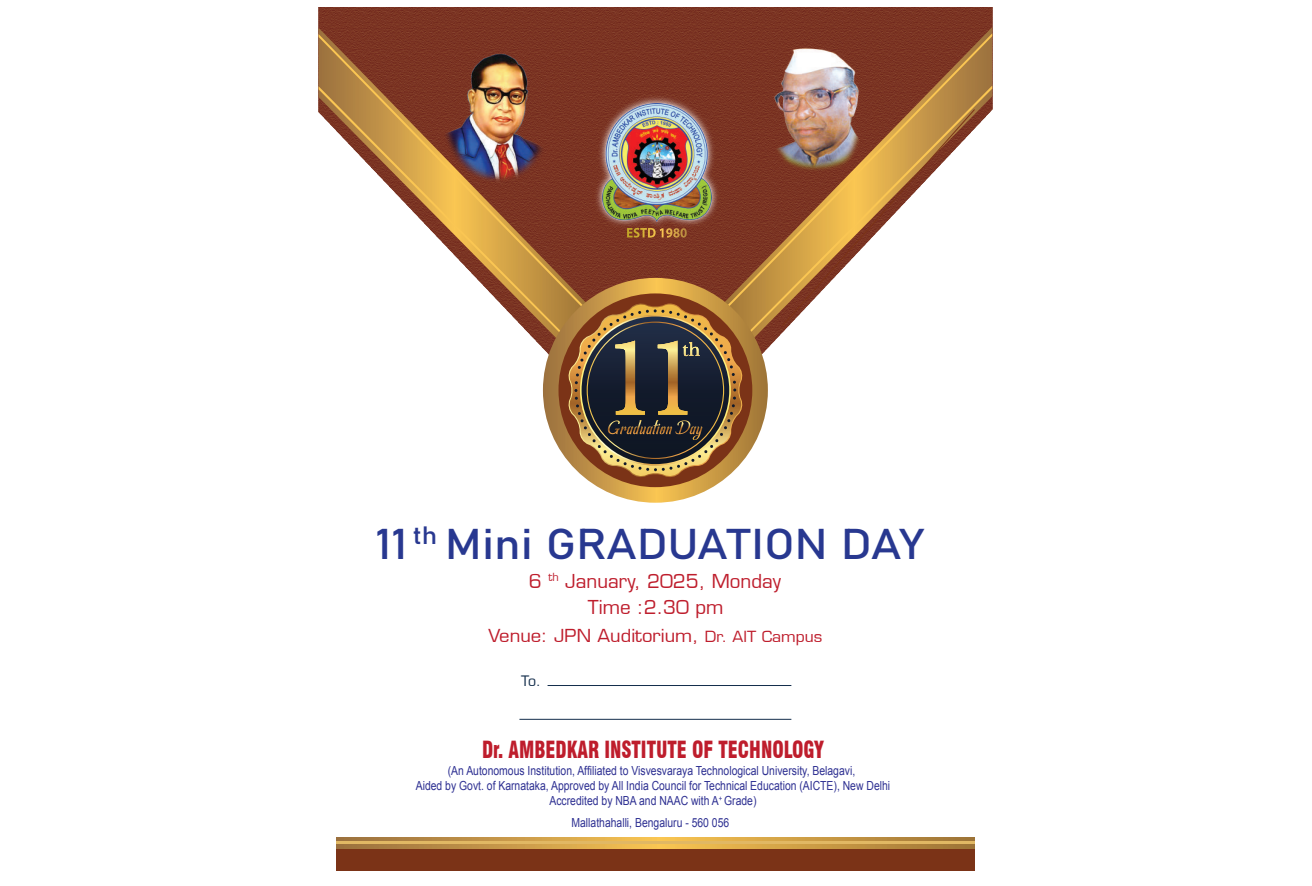
<style>
.page{position:relative;width:1312px;height:886px;background:#fff}
.page>*{position:absolute;margin:0;border:0;box-sizing:border-box;transform-origin:0 0}
.t1{font:42.5px "Bahnschrift";letter-spacing:-.01em;color:#283890;scale:1.12 1}
.t2{font:900 condensed 23.12px "Swiss 721 BT";color:#be1d2c;scale:.83 1}
.t3{font:18.75px "Euromode";color:#be1d2c}
.t4{font:17.5px "Euromode";color:#be1d2c;scale:1.05 1}
.t5{font:14.12px "Euromode";color:#142e4c}
.t6{font:12.5px/15px "Arial";color:#2e3092;text-align:center;scale:.83 1}
.s1{font-size:15px}
</style>
<div class="page">
<div style="left:336px;top:848px;width:638px;height:23px;background:#7b3317"></div>
<svg style="left:336px;top:837px;width:638px;height:11px;background:#cb9d49"></svg>
<hr style="left:336px;top:842px;width:638px;height:2px;background:#e1b864">
<img style="left:318px;top:8px;width:674px;height:447px">
<svg style="left:318px;top:28px;width:269px;height:319px"></svg>
<svg style="left:318px;top:34px;width:269px;height:268px;background:#823f27"></svg>
<svg style="left:318px;top:86px;width:249px;height:253px"></svg>
<svg style="left:718px;top:27px;width:274px;height:320px"></svg>
<svg style="left:727px;top:33px;width:265px;height:269px;background:#823f27"></svg>
<svg style="left:742px;top:86px;width:250px;height:253px"></svg>
<svg style="left:543px;top:278px;width:224px;height:225px;background:#c29446"></svg>
<div style="left:558px;top:293px;width:194px;height:194px;background:#7b3317;border-radius:50%"></div>
<svg style="left:782px;top:110px;width:192px;height:216px"></svg>
<hr style="left:547px;top:685px;width:244px;height:1px;background:#142e4c">
<hr style="left:519px;top:719px;width:272px;height:1px;background:#142e4c">
<svg style="left:627px;top:235px;width:59px;height:3px"></svg>
<img style="left:437px;top:43px;width:127px;height:142px">
<img style="left:763px;top:43px;width:109px;height:130px">
<img style="left:591px;top:93px;width:130px;height:142px">
<img style="left:602px;top:104px;width:109px;height:120px">
<svg style="left:567px;top:302px;width:176px;height:176px;background:#6e573b"></svg>
<h1 class="t1" style="left:375px;top:511px;width:491px">11 <sup>th</sup> Mini GRADUATION DAY</h1>
<h3 class="t3" style="left:529px;top:569px;width:253px">6 <sup>th</sup> January, 2025, Monday</h3>
<h3 class="t4" style="left:488px;top:625px;width:319px">Venue: JPN Auditorium, <span class="s1">Dr. AIT Campus</span></h3>
<h3 class="t3" style="left:587px;top:596px;width:137px">Time :2.30 pm</h3>
<p class="t5" style="left:521px;top:672px;width:21px">To.</p>
<h2 class="t2" style="left:482px;top:736px;width:413px">Dr. AMBEDKAR INSTITUTE OF TECHNOLOGY</h2>
<p class="t6" style="left:415px;top:763px;width:573px">(An Autonomous Institution, Affiliated to Visvesvaraya Technological University, Belagavi,<br>Aided by Govt. of Karnataka, Approved by All India Council for Technical Education (AICTE), New Delhi<br>Accredited by NBA and NAAC with A<sup>+</sup> Grade)</p>
<p class="t6" style="left:571px;top:815px;width:192px">Mallathahalli, Bengaluru - 560 056</p>
</div>
